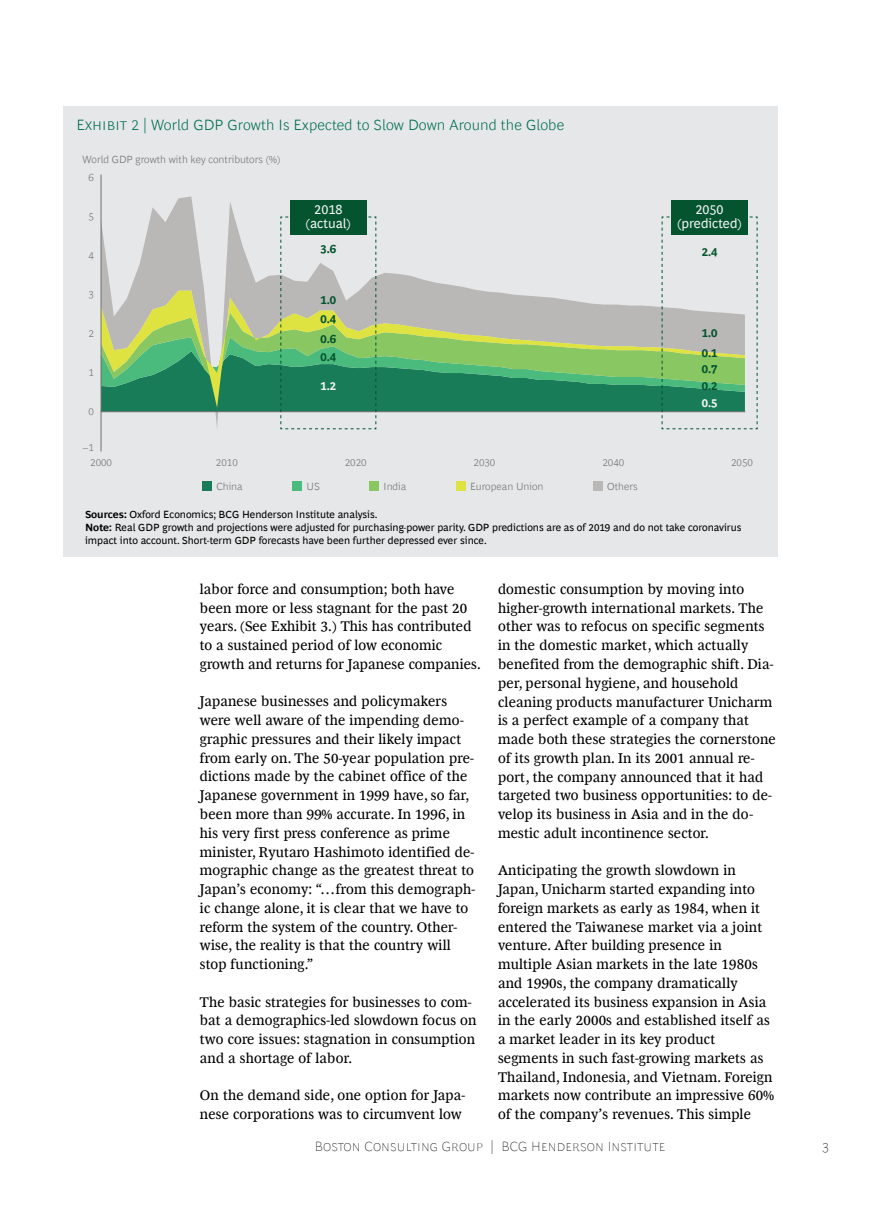
<style>
.page{position:relative;width:893px;height:1212px;background:#fff}
.page>*{position:absolute;margin:0;border:0;box-sizing:border-box;transform-origin:0 0}
.t1{font:300 15px "Henderson BCG Sans";letter-spacing:.005em;color:#006f51}
.t2{font:14.25px/18.8px "Henderson BCG Serif";letter-spacing:.015em;color:#000}
.t3{font:100 13.5px "Henderson BCG Sans";letter-spacing:.01em;color:#000}
.t4{font:13.5px/13.5px "Henderson BCG Sans";color:#f2f2f3;text-align:center}
.t5{font:700 12px/19.5px "Henderson BCG Sans";color:#03542f}
.t6{font:700 12px "Henderson BCG Sans";color:#f2f2f3}
.t7{font:10.5px/12.8px "Henderson BCG Sans";color:#000}
.t8{font:300 10.5px "Henderson BCG Sans";color:#707071}
.s1{font-weight:700}
</style>
<div class="page">
<div style="left:64px;top:106px;width:714px;height:450px;background:#e6e7e8"></div>
<svg style="left:150px;top:196px;width:595px;height:234px"></svg>
<hr style="left:101px;top:175px;width:1px;height:276px;background:#707071">
<div style="left:290px;top:200px;width:77px;height:34px;background:#03542f"></div>
<div style="left:671px;top:200px;width:77px;height:34px;background:#03542f"></div>
<svg style="left:101px;top:217px;width:657px;height:212px"></svg>
<div style="left:593px;top:482px;width:10px;height:9px;background:#bab7b7"></div>
<div style="left:456px;top:482px;width:9px;height:9px;background:#dfe342"></div>
<div style="left:370px;top:482px;width:9px;height:9px;background:#88c762"></div>
<div style="left:292px;top:482px;width:10px;height:9px;background:#4bba7d"></div>
<div style="left:202px;top:482px;width:10px;height:9px;background:#197c58"></div>
<p class="t1" style="left:77px;top:114px;width:489px">Exhibit 2 | World GDP Growth Is Expected to Slow Down Around the Globe</p>
<p class="t8" style="left:83px;top:151px;width:199px">World GDP growth with key contributors (%)</p>
<p class="t8" style="left:88px;top:170px;width:7px">6</p>
<p class="t8" style="left:88px;top:209px;width:7px">5</p>
<p class="t8" style="left:88px;top:248px;width:7px">4</p>
<p class="t8" style="left:88px;top:287px;width:7px">3</p>
<p class="t8" style="left:88px;top:326px;width:7px">2</p>
<p class="t8" style="left:88px;top:365px;width:7px">1</p>
<p class="t8" style="left:88px;top:404px;width:7px">0</p>
<p class="t8" style="left:83px;top:440px;width:12px">–1</p>
<p class="t4" style="left:306px;top:202px;width:47px">2018 (actual)</p>
<p class="t5" style="left:320px;top:239px;width:17px">3.6</p>
<p class="t5" style="left:320px;top:289px;width:17px;text-align:justify">1.0<br>0.4<br>0.6</p>
<p class="t5" style="left:321px;top:346px;width:17px">0.4</p>
<p class="t6" style="left:321px;top:378px;width:17px">1.2</p>
<p class="t4" style="left:677px;top:202px;width:66px">2050 (predicted)</p>
<p class="t5" style="left:702px;top:241px;width:17px">2.4</p>
<p class="t5" style="left:702px;top:322px;width:17px;line-height:20.5px">1.0<br>0.1</p>
<p class="t5" style="left:702px;top:360px;width:17px;line-height:16.6px">0.7<br>0.2</p>
<p class="t6" style="left:702px;top:394px;width:17px">0.5</p>
<p class="t8" style="left:90px;top:455px;width:23px">2000</p>
<p class="t8" style="left:216px;top:455px;width:23px">2010</p>
<p class="t8" style="left:345px;top:455px;width:23px">2020</p>
<p class="t8" style="left:602px;top:455px;width:23px">2040</p>
<p class="t8" style="left:731px;top:455px;width:23px">2050</p>
<p class="t8" style="left:470px;top:478px;width:75px">European Union</p>
<p class="t8" style="left:474px;top:455px;width:23px">2030</p>
<p class="t8" style="left:216px;top:478px;width:28px">China</p>
<p class="t8" style="left:384px;top:478px;width:24px">India</p>
<p class="t8" style="left:607px;top:478px;width:32px">Others</p>
<p class="t8" style="left:306px;top:478px;width:15px">US</p>
<p class="t7" style="left:85px;top:507px;width:658px"><span class="s1">Sources:</span> Oxford Economics; BCG Henderson Institute analysis.<br><span class="s1">Note:</span> Real GDP growth and projections were adjusted for purchasing-power parity. GDP predictions are as of 2019 and do not take coronavirus impact into account. Short-term GDP forecasts have been further depressed ever since.</p>
<p class="t2" style="left:200px;top:578px;width:282px">labor force and consumption; both have been more or less stagnant for the past 20 years. (See Exhibit 3.) This has contributed to a sustained period of low economic growth and returns for Japanese companies.</p>
<p class="t2" style="left:200px;top:691px;width:277px">Japanese businesses and policymakers were well aware of the impending demo&shy;graphic pressures and their likely impact from early on. The 50-year population pre&shy;dictions made by the cabinet office of the Japanese government in 1999 have, so far, been more than 99% accurate. In 1996, in his very first press conference as prime minister, Ryutaro Hashimoto identified de&shy;mographic change as the greatest threat to Japan’s economy: “…from this demograph&shy;ic change alone, it is clear that we have to reform the system of the country. Other&shy;wise, the reality is that the country will stop functioning.”</p>
<p class="t2" style="left:200px;top:991px;width:278px">The basic strategies for businesses to com&shy;bat a demographics-led slowdown focus on two core issues: stagnation in consumption and a shortage of labor.</p>
<p class="t2" style="left:200px;top:1085px;width:267px">On the demand side, one option for Japa&shy;nese corporations was to circumvent low</p>
<p class="t2" style="left:498px;top:579px;width:279px">domestic consumption by moving into higher-growth international markets. The other was to refocus on specific segments in the domestic market, which actually benefited from the demographic shift. Dia&shy;per, personal hygiene, and household cleaning products manufacturer Unicharm is a perfect example of a company that made both these strategies the cornerstone of its growth plan. In its 2001 annual re&shy;port, the company announced that it had targeted two business opportunities: to de&shy;velop its business in Asia and in the do&shy;mestic adult incontinence sector.</p>
<p class="t2" style="left:498px;top:860px;width:277px">Anticipating the growth slowdown in Japan, Unicharm started expanding into foreign markets as early as 1984, when it entered the Taiwanese market via a joint venture. After building presence in multiple Asian markets in the late 1980s and 1990s, the company dramatically accelerated its business expansion in Asia in the early 2000s and established itself as a market leader in its key product segments in such fast-growing markets as Thailand, Indonesia, and Vietnam. Foreign markets now contribute an impressive 60% of the company’s revenues. This simple</p>
<p class="t3" style="left:315px;top:1136px;width:352px">Boston Consulting Group | BCG Henderson Institute</p>
<p class="t3" style="left:822px;top:1136px;width:9px">3</p>
</div>
